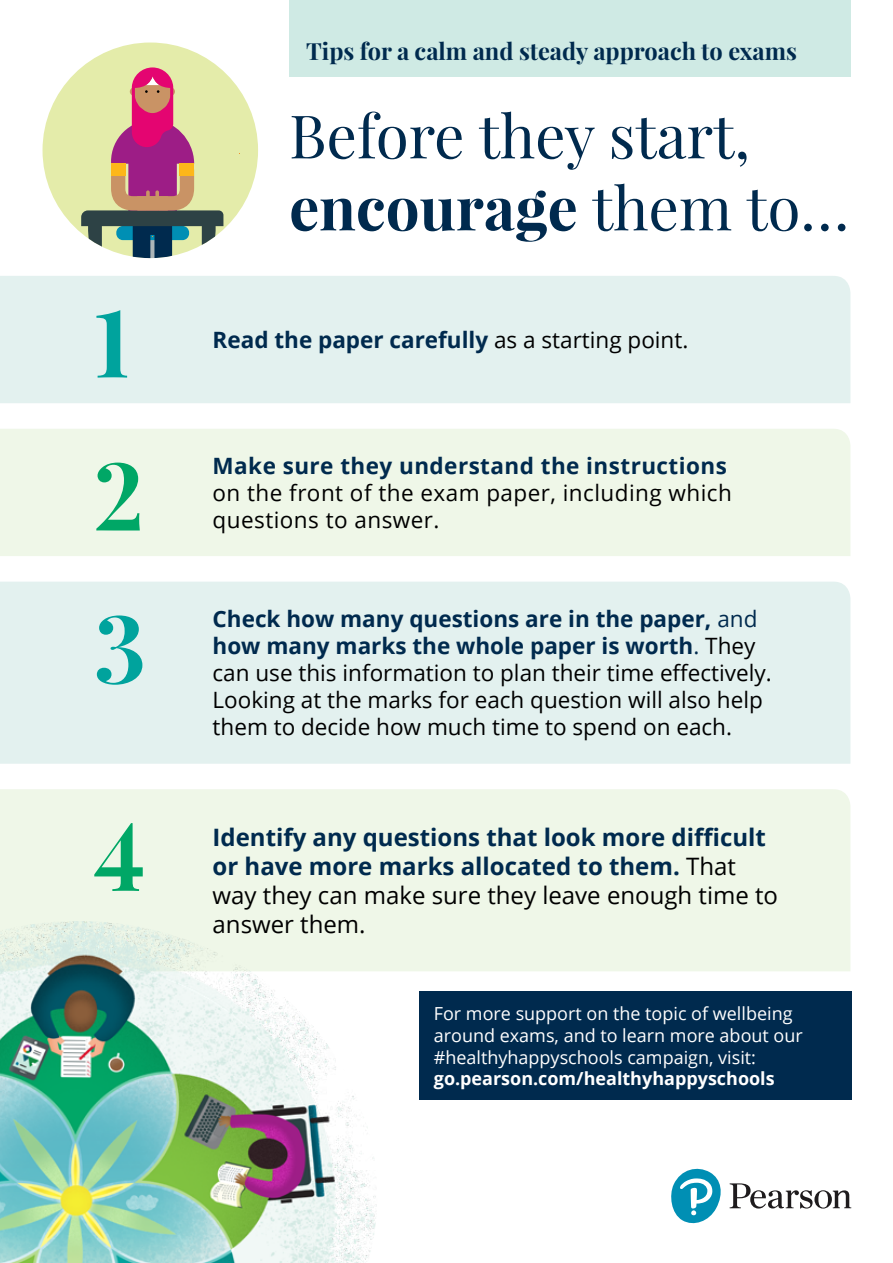
<style>
.page{position:relative;width:893px;height:1263px;background:#fff}
.page>*{position:absolute;margin:0;border:0;box-sizing:border-box;transform-origin:0 0}
.t1{font:700 94.05px "Playfair Display";color:#00a766}
.t2{font:700 94.05px "Playfair Display";color:#00a39d}
.t3{font:60px/72px "Playfair Display";color:#002a4e}
.t4{font:700 24px/28.8px "Open Sans";color:#002a4e}
.t5{font:700 23.55px "Playfair Display";color:#002a4e}
.t6{font:22.5px/27px "Open Sans";color:#000}
.t7{font:22.5px/27px "Open Sans";letter-spacing:.02em;color:#000}
.t8{font:700 22.5px "Open Sans";color:#002a4e}
.t9{font:700 22.5px "Open Sans";letter-spacing:.02em;color:#002a4e}
.t10{font:18px/21.6px "Open Sans";color:#fff}
.t11{font:700 18px "Open Sans";color:#fff}
.s1{font-weight:700}
.s2{font-weight:400;color:#000}
.s3{font-weight:700;color:#002a4e}
.s4{color:#002a4e}
</style>
<div class="page">
<svg style="left:671px;top:1168px;width:180px;height:56px"></svg>
<div style="left:289px;top:0;width:561px;height:77px;background:#cfeae4"></div>
<div style="left:43px;top:43px;width:215px;height:215px;background:#e4ecaa;border-radius:50%"></div>
<svg style="left:81px;top:67px;width:142px;height:191px"></svg>
<div style="left:111px;top:164px;width:14px;height:12px;background:#fdb71a"></div>
<div style="left:180px;top:164px;width:14px;height:12px;background:#fdb71a"></div>
<div style="left:0;top:429px;width:850px;height:127px;background:#eff7e8"></div>
<div style="left:0;top:276px;width:850px;height:127px;background:#e3f1ef"></div>
<div style="left:419px;top:992px;width:432px;height:108px;background:#002a4e"></div>
<div style="left:0;top:582px;width:850px;height:182px;background:#e3f1ef"></div>
<div style="left:0;top:789px;width:850px;height:182px;background:#eff7e8"></div>
<img style="left:0;top:921px;width:377px;height:342px">
<p class="t5" style="left:306px;top:36px;width:492px">Tips for a calm and steady approach to exams</p>
<h1 class="t2" style="left:94px;top:283px;width:38px">1</h1>
<h2 class="t3" style="left:289px;top:100px;width:562px">Before they start, <span class="s1">encourage</span> them to…</h2>
<p class="t8" style="left:213px;top:324px;width:477px">Read the paper carefully <span class="s2">as a starting point.</span></p>
<h1 class="t1" style="left:94px;top:436px;width:52px">2</h1>
<p class="t9" style="left:213px;top:450px;width:516px">Make sure they understand the instructions</p>
<p class="t7" style="left:213px;top:479px;width:521px">on the front of the exam paper, including which questions to answer.</p>
<h1 class="t2" style="left:94px;top:589px;width:54px">3</h1>
<p class="t6" style="left:213px;top:605px;width:561px"><span class="s3">Check how many questions are in the paper,</span> <span class="s4">and </span><span class="s3">how many marks the whole paper is worth</span><span class="s4">.</span> They can use this information to plan their time effectively.<br>Looking at the marks for each question will also help them to decide how much time to spend on each.</p>
<h1 class="t1" style="left:94px;top:796px;width:53px">4</h1>
<p class="t4" style="left:213px;top:822px;width:567px">Identify any questions that look more difficult or have more marks allocated to them. <span class="s2">That way they can make sure they leave enough time to answer them.</span></p>
<p class="t10" style="left:434px;top:1003px;width:370px">For more support on the topic of wellbeing around exams, and to learn more about our #healthyhappyschools campaign, visit:</p>
<p class="t11" style="left:434px;top:1066px;width:342px">go.pearson.com/healthyhappyschools</p>
</div>
